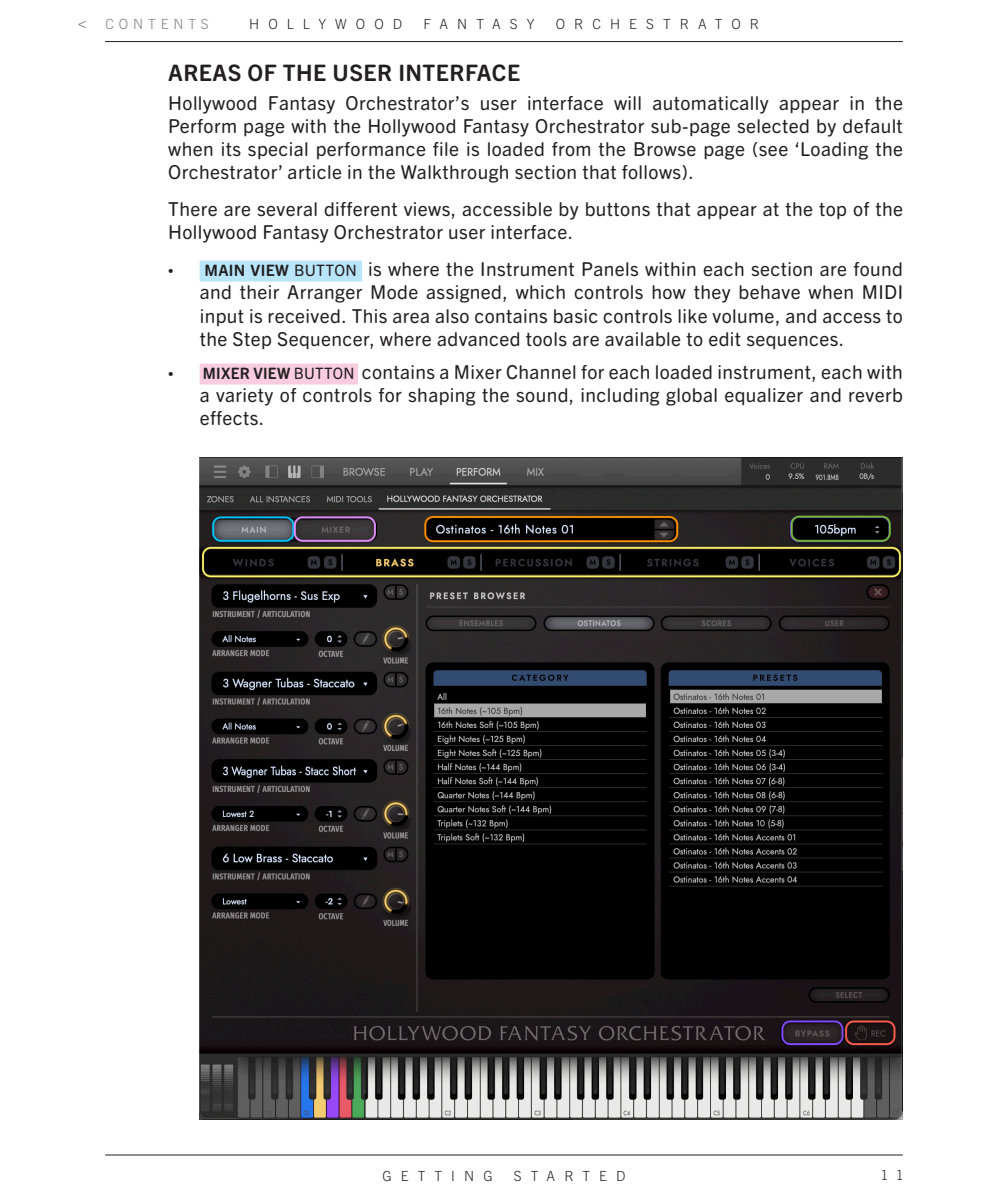
<style>
.page{position:relative;width:1008px;height:1197px;background:#fff}
.page>*{position:absolute;margin:0;border:0;box-sizing:border-box;transform-origin:0 0}
.Text{font:700 22.75px "Trade Gothic Next SR Pro";letter-spacing:.02em;color:#231f20}
.Text_no_space_after{font:19.25px/23.1px "Trade Gothic Next SR Pro";letter-spacing:.02em;color:#231f20;text-align:justify}
.Minor_Section{font:19.25px/23.1px "Trade Gothic Next SR Pro";letter-spacing:.02em;color:#231f20}
.t1{font:300 14px "Trade Gothic Next LT Pro";letter-spacing:.65em;color:#231f20}
.t2{font:300 14px "Trade Gothic Next LT Pro";letter-spacing:.35em;color:#808285}
.s1{font-size:17.5px}
.s2{font-family:"Myriad Pro"}
.s3{font-weight:700;font-size:15.75px}
.s4{font-size:15.75px}
</style>
<div class="page">
<hr style="left:105px;top:41px;width:798px;height:1px;background:#231f20">
<hr style="left:105px;top:1155px;width:798px;height:1px;background:#231f20">
<div style="left:200px;top:261px;width:162px;height:21px;background:#b9e5fa"></div>
<div style="left:200px;top:364px;width:158px;height:21px;background:#f9ccdf"></div>
<img style="left:200px;top:457px;width:703px;height:663px">
<p class="t2" style="left:77px;top:14px;width:133px"><span class="s1">&lt;</span> CONTENTS</p>
<p class="t1" style="left:249px;top:14px;width:155px">HOLLYWOOD</p>
<p class="t1" style="left:424px;top:14px;width:112px">FANTASY</p>
<p class="t1" style="left:556px;top:14px;width:205px">ORCHESTRATOR</p>
<p class="Text" style="left:168px;top:57px;width:353px">AREAS OF THE USER INTERFACE</p>
<p class="Text_no_space_after" style="left:168px;top:90px;width:736px">Hollywood Fantasy Orchestrator’s user interface will automatically appear in the Perform page with the Hollywood Fantasy Orchestrator sub-page selected by default when its special performance file is loaded from the Browse page (see ‘Loading the Orchestrator’ article in the Walkthrough section that follows).</p>
<p class="Minor_Section" style="left:168px;top:196px;width:736px">There are several different views, accessible by buttons that appear at the top of the<br>Hollywood Fantasy Orchestrator user interface.</p>
<p class="Text_no_space_after" style="left:200px;top:257px;width:705px;text-indent:-32px"><span class="s2">•</span> <span class="s3">MAIN VIEW</span> <span class="s4">BUTTON</span> is where the Instrument Panels within each section are found and their Arranger Mode assigned, which controls how they behave when MIDI input is received. This area also contains basic controls like volume, and access to the Step Sequencer, where advanced tools are available to edit sequences.</p>
<p class="Text_no_space_after" style="left:200px;top:359px;width:705px;text-indent:-32px"><span class="s2">•</span> <span class="s3">MIXER VIEW</span> <span class="s4">BUTTON</span> contains a Mixer Channel for each loaded instrument, each with a variety of controls for shaping the sound, including global equalizer and reverb effects.</p>
<p class="t1" style="left:382px;top:1166px;width:112px">GETTING</p>
<p class="t1" style="left:514px;top:1166px;width:113px">STARTED</p>
<p class="t1" style="left:882px;top:1165px;width:23px">1 1</p>
</div>
